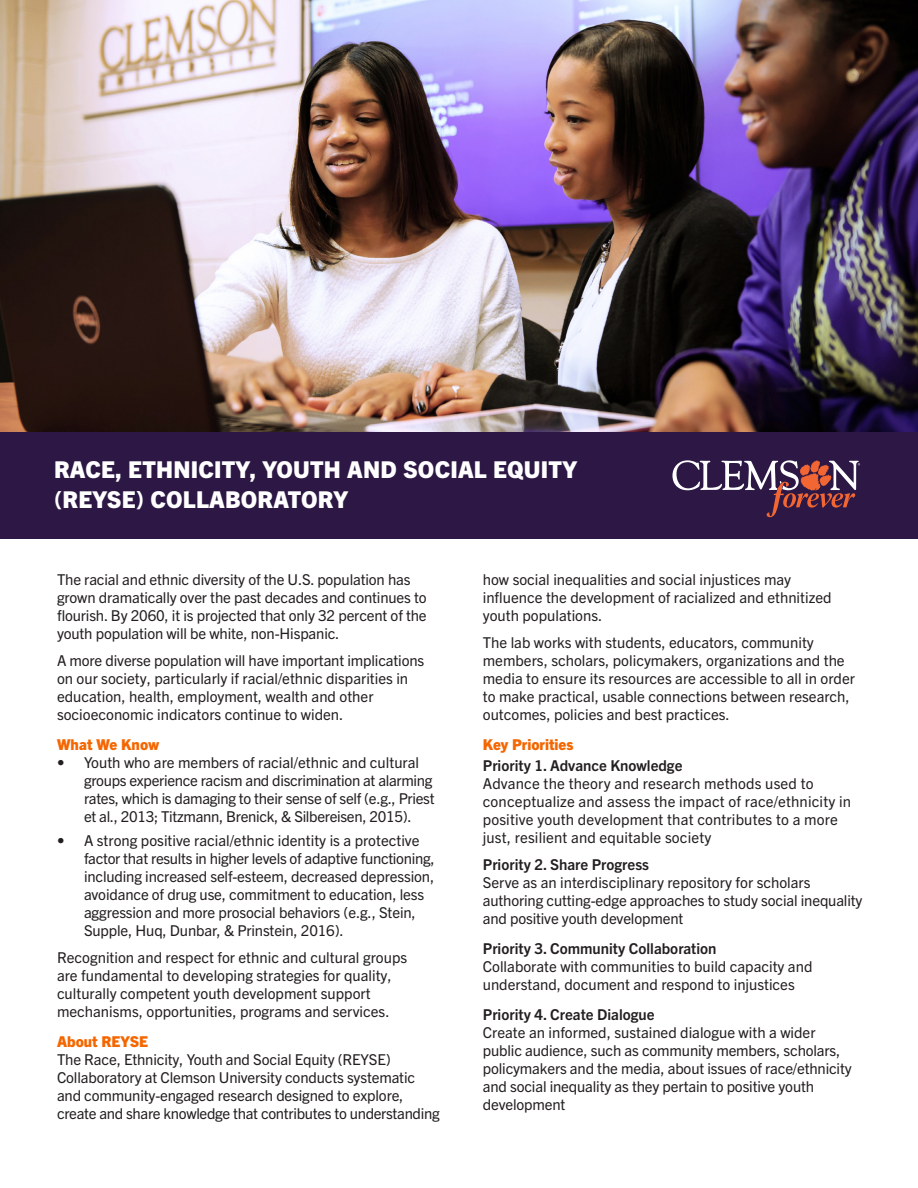
<style>
.page{position:relative;width:918px;height:1188px;background:#fff}
.page>*{position:absolute;margin:0;border:0;box-sizing:border-box;transform-origin:0 0}
.t1{font:800 23.25px/30px "Trade Gothic Next LT Pro";letter-spacing:.01em;color:#fff}
.t2{font:15px/18px "Trade Gothic Next LT Pro";color:#231f20}
.t3{font:15px/18px "Trade Gothic Next LT Pro";letter-spacing:-.02em;color:#231f20}
.t4{font:700 15px "Trade Gothic Next LT Pro";color:#231f20}
.t5{font:800 15px "Trade Gothic Next LT Pro";color:#f56600}
</style>
<div class="page">
<img style="left:0;top:0;width:918px;height:432px">
<div style="left:0;top:432px;width:918px;height:106px;background:#2d1845"></div>
<svg style="left:672px;top:460px;width:188px;height:57px"></svg>
<h1 class="t1" style="left:54px;top:452px;width:525px">RACE, ETHNICITY, YOUTH AND SOCIAL EQUITY (REYSE) COLLABORATORY</h1>
<p class="t2" style="left:57px;top:569px;width:371px">The racial and ethnic diversity of the U.S. population has grown dramatically over the past decades and continues to flourish. By 2060, it is projected that only 32 percent of the youth population will be white, non-Hispanic.</p>
<p class="t2" style="left:57px;top:650px;width:369px">A more diverse population will have important implications on our society, particularly if racial/ethnic disparities in education, health, employment, wealth and other socioeconomic indicators continue to widen.</p>
<p class="t5" style="left:57px;top:734px;width:104px">What We Know</p>
<p class="t3" style="left:84px;top:752px;width:352px;text-indent:-27px">• Youth who are members of racial/ethnic and cultural groups experience racism and discrimination at alarming rates, which is damaging to their sense of self (e.g., Priest et al., 2013; Titzmann, Brenick, &amp; Silbereisen, 2015).</p>
<p class="t2" style="left:84px;top:830px;width:352px;text-indent:-27px">• A strong positive racial/ethnic identity is a protective factor that results in higher levels of adaptive functioning, including increased self-esteem, decreased depression, avoidance of drug use, commitment to education, less aggression and more prosocial behaviors (e.g., Stein, Supple, Huq, Dunbar, &amp; Prinstein, 2016).</p>
<p class="t2" style="left:57px;top:947px;width:352px">Recognition and respect for ethnic and cultural groups are fundamental to developing strategies for quality, culturally competent youth development support mechanisms, opportunities, programs and services.</p>
<p class="t5" style="left:57px;top:1031px;width:93px">About REYSE</p>
<p class="t2" style="left:57px;top:1049px;width:384px">The Race, Ethnicity, Youth and Social Equity (REYSE)<br>Collaboratory at Clemson University conducts systematic and community-engaged research designed to explore, create and share knowledge that contributes to understanding</p>
<p class="t2" style="left:483px;top:569px;width:350px">how social inequalities and social injustices may influence the development of racialized and ethnitized youth populations.</p>
<p class="t2" style="left:483px;top:632px;width:374px">The lab works with students, educators, community members, scholars, policymakers, organizations and the media to ensure its resources are accessible to all in order to make practical, usable connections between research, outcomes, policies and best practices.</p>
<p class="t5" style="left:483px;top:734px;width:92px">Key Priorities</p>
<p class="t4" style="left:483px;top:755px;width:201px">Priority 1. Advance Knowledge</p>
<p class="t2" style="left:483px;top:773px;width:370px">Advance the theory and research methods used to conceptualize and assess the impact of race/ethnicity in positive youth development that contributes to a more just, resilient and equitable society</p>
<p class="t4" style="left:483px;top:854px;width:168px">Priority 2. Share Progress</p>
<p class="t2" style="left:483px;top:872px;width:381px">Serve as an interdisciplinary repository for scholars authoring cutting-edge approaches to study social inequality and positive youth development</p>
<p class="t4" style="left:483px;top:938px;width:235px">Priority 3. Community Collaboration</p>
<p class="t2" style="left:483px;top:956px;width:331px">Collaborate with communities to build capacity and understand, document and respond to injustices</p>
<p class="t4" style="left:483px;top:1004px;width:173px">Priority 4. Create Dialogue</p>
<p class="t2" style="left:483px;top:1022px;width:370px">Create an informed, sustained dialogue with a wider public audience, such as community members, scholars, policymakers and the media, about issues of race/ethnicity and social inequality as they pertain to positive youth development</p>
</div>
